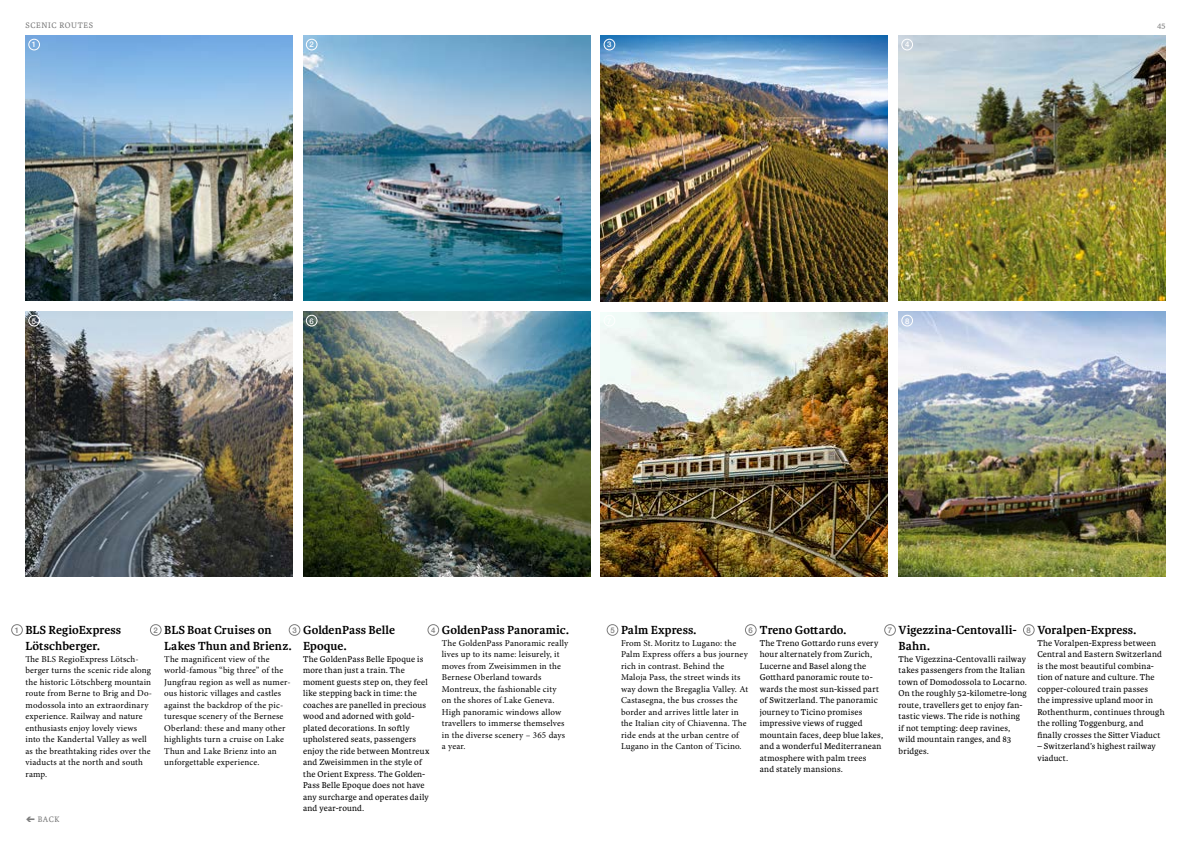
<style>
.page{position:relative;width:1191px;height:842px;background:#fff}
.page>*{position:absolute;margin:0;border:0;box-sizing:border-box;transform-origin:0 0}
.t1{font:700 12.5px/16px "Karmina";letter-spacing:.005em;color:#000}
.t2{font:9px/11.5px "Karmina";letter-spacing:.02em;color:#000}
.t3{font:9px/11.5px "Minion Pro";letter-spacing:.02em;color:#000}
.t4{font:8.5px "Karmina";letter-spacing:.08em;color:#7c7c7c}
.t5{font:500 7.8px "Helvetica Neue LT Pro";color:#7c7c7c}
.t6{font:500 7.8px "Helvetica Neue LT Pro";color:#fff}
</style>
<div class="page">
<img style="left:303px;top:312px;width:287px;height:264px">
<img style="left:303px;top:36px;width:287px;height:264px">
<img style="left:26px;top:312px;width:266px;height:264px">
<img style="left:26px;top:36px;width:266px;height:264px">
<img style="left:601px;top:313px;width:287px;height:263px">
<img style="left:601px;top:35px;width:287px;height:266px">
<img style="left:898px;top:312px;width:267px;height:264px">
<img style="left:898px;top:35px;width:267px;height:265px">
<div style="left:150px;top:624px;width:11px;height:12px;border:1px solid #7c7c7c;border-radius:50%"></div>
<div style="left:11px;top:624px;width:12px;height:12px;border:1px solid #7c7c7c;border-radius:50%"></div>
<div style="left:289px;top:624px;width:11px;height:12px;border:1px solid #7c7c7c;border-radius:50%"></div>
<div style="left:427px;top:624px;width:12px;height:12px;border:1px solid #7c7c7c;border-radius:50%"></div>
<div style="left:607px;top:624px;width:11px;height:12px;border:1px solid #7c7c7c;border-radius:50%"></div>
<div style="left:745px;top:624px;width:11px;height:12px;border:1px solid #7c7c7c;border-radius:50%"></div>
<div style="left:884px;top:624px;width:11px;height:12px;border:1px solid #7c7c7c;border-radius:50%"></div>
<div style="left:1023px;top:624px;width:11px;height:12px;border:1px solid #7c7c7c;border-radius:50%"></div>
<div style="left:28px;top:39px;width:12px;height:11px;border:1px solid #fff;border-radius:50%"></div>
<div style="left:28px;top:315px;width:12px;height:11px;border:1px solid #fff;border-radius:50%"></div>
<div style="left:306px;top:39px;width:11px;height:11px;border:1px solid #fff;border-radius:50%"></div>
<div style="left:306px;top:315px;width:11px;height:11px;border:1px solid #fff;border-radius:50%"></div>
<div style="left:603px;top:39px;width:12px;height:11px;border:1px solid #fff;border-radius:50%"></div>
<div style="left:603px;top:315px;width:12px;height:11px;border:1px solid #fff;border-radius:50%"></div>
<div style="left:901px;top:39px;width:12px;height:11px;border:1px solid #fff;border-radius:50%"></div>
<div style="left:901px;top:315px;width:12px;height:11px;border:1px solid #fff;border-radius:50%"></div>
<p class="t4" style="left:26px;top:20px;width:69px">SCENIC ROUTES</p>
<p class="t4" style="left:1157px;top:20px;width:10px">45</p>
<p class="t6" style="left:32px;top:40px;width:6px">1</p>
<p class="t6" style="left:309px;top:40px;width:6px">2</p>
<p class="t6" style="left:607px;top:40px;width:6px">3</p>
<p class="t6" style="left:905px;top:40px;width:6px">4</p>
<p class="t6" style="left:32px;top:316px;width:6px">5</p>
<p class="t6" style="left:309px;top:316px;width:6px">6</p>
<p class="t6" style="left:905px;top:316px;width:6px">8</p>
<h1 class="t1" style="left:26px;top:622px;width:97px">BLS RegioExpress<br>Lötschberger.</h1>
<p class="t3" style="left:26px;top:653px;width:128px">The BLS RegioExpress Lötsch&shy;berger turns the scenic ride along the historic Lötschberg mountain route from Berne to Brig and Do&shy;modossola into an extraordinary experience. Railway and nature enthusiasts enjoy lovely views into the Kandertal Valley as well as the breathtaking rides over the viaducts at the north and south ramp.</p>
<h1 class="t1" style="left:164px;top:622px;width:129px">BLS Boat Cruises on<br>Lakes Thun and Brienz.</h1>
<p class="t3" style="left:164px;top:653px;width:128px">The magnificent view of the world-famous “big three” of the<br>Jungfrau region as well as numer&shy;ous historic villages and castles against the backdrop of the pic&shy;turesque scenery of the Bernese<br>Oberland: these and many other highlights turn a cruise on Lake<br>Thun and Lake Brienz into an unforgettable experience.</p>
<h1 class="t1" style="left:442px;top:622px;width:129px">GoldenPass Panoramic.</h1>
<p class="t3" style="left:442px;top:637px;width:128px">The GoldenPass Panoramic really lives up to its name: leisurely, it moves from Zweisimmen in the<br>Bernese Oberland towards<br>Montreux, the fashionable city<br>on the shores of Lake Geneva.<br>High panoramic windows allow travellers to immerse themselves in the diverse scenery – 365 days a year.</p>
<h1 class="t1" style="left:898px;top:622px;width:120px">Vigezzina-Centovalli-<br>Bahn.</h1>
<p class="t2" style="left:898px;top:653px;width:130px">The Vigezzina-Centovalli railway takes passengers from the Italian town of Domodossola to Locarno.<br>On the roughly 52-kilometre-long route, travellers get to enjoy fan&shy;tastic views. The ride is nothing if not tempting: deep ravines, wild mountain ranges, and 83 bridges.</p>
<h1 class="t1" style="left:303px;top:622px;width:93px">GoldenPass Belle<br>Epoque.</h1>
<p class="t2" style="left:303px;top:653px;width:128px">The GoldenPass Belle Epoque is more than just a train. The moment guests step on, they feel like stepping back in time: the coaches are panelled in precious wood and adorned with gold&shy;plated decorations. In softly upholstered seats, passengers enjoy the ride between Montreux and Zweisimmen in the style of the Orient Express. The Golden-<br>Pass Belle Epoque does not have any surcharge and operates daily and year-round.</p>
<h1 class="t1" style="left:760px;top:622px;width:88px">Treno Gottardo.</h1>
<p class="t2" style="left:760px;top:637px;width:125px">The Treno Gottardo runs every hour alternately from Zurich,<br>Lucerne and Basel along the<br>Gotthard panoramic route to&shy;wards the most sun-kissed part of Switzerland. The panoramic journey to Ticino promises impressive views of rugged mountain faces, deep blue lakes, and a wonderful Mediterranean atmosphere with palm trees<br>and stately mansions.</p>
<h1 class="t1" style="left:621px;top:622px;width:77px">Palm Express.</h1>
<p class="t3" style="left:621px;top:637px;width:129px">From St. Moritz to Lugano: the<br>Palm Express offers a bus journey rich in contrast. Behind the<br>Maloja Pass, the street winds its way down the Bregaglia Valley. At<br>Castasegna, the bus crosses the border and arrives little later in the Italian city of Chiavenna. The ride ends at the urban centre of<br>Lugano in the Canton of Ticino.</p>
<h1 class="t1" style="left:1037px;top:622px;width:101px">Voralpen-Express.</h1>
<p class="t2" style="left:1037px;top:637px;width:129px">The Voralpen-Express between<br>Central and Eastern Switzerland is the most beautiful combina&shy;tion of nature and culture. The copper-coloured train passes<br>the impressive upland moor in<br>Rothenthurm, continues through the rolling Toggenburg, and finally crosses the Sitter Viaduct</p>
<p class="t2" style="left:1037px;top:740px;width:120px">– Switzerland’s highest railway viaduct.</p>
<p class="t5" style="left:15px;top:625px;width:6px">1</p>
<p class="t5" style="left:154px;top:625px;width:6px">2</p>
<p class="t5" style="left:292px;top:625px;width:6px">3</p>
<p class="t5" style="left:431px;top:625px;width:6px">4</p>
<p class="t5" style="left:610px;top:625px;width:6px">5</p>
<p class="t5" style="left:748px;top:625px;width:6px">6</p>
<p class="t5" style="left:888px;top:625px;width:6px">7</p>
<p class="t5" style="left:1026px;top:625px;width:6px">8</p>
<p class="t4" style="left:38px;top:815px;width:23px">BACK</p>
</div>
